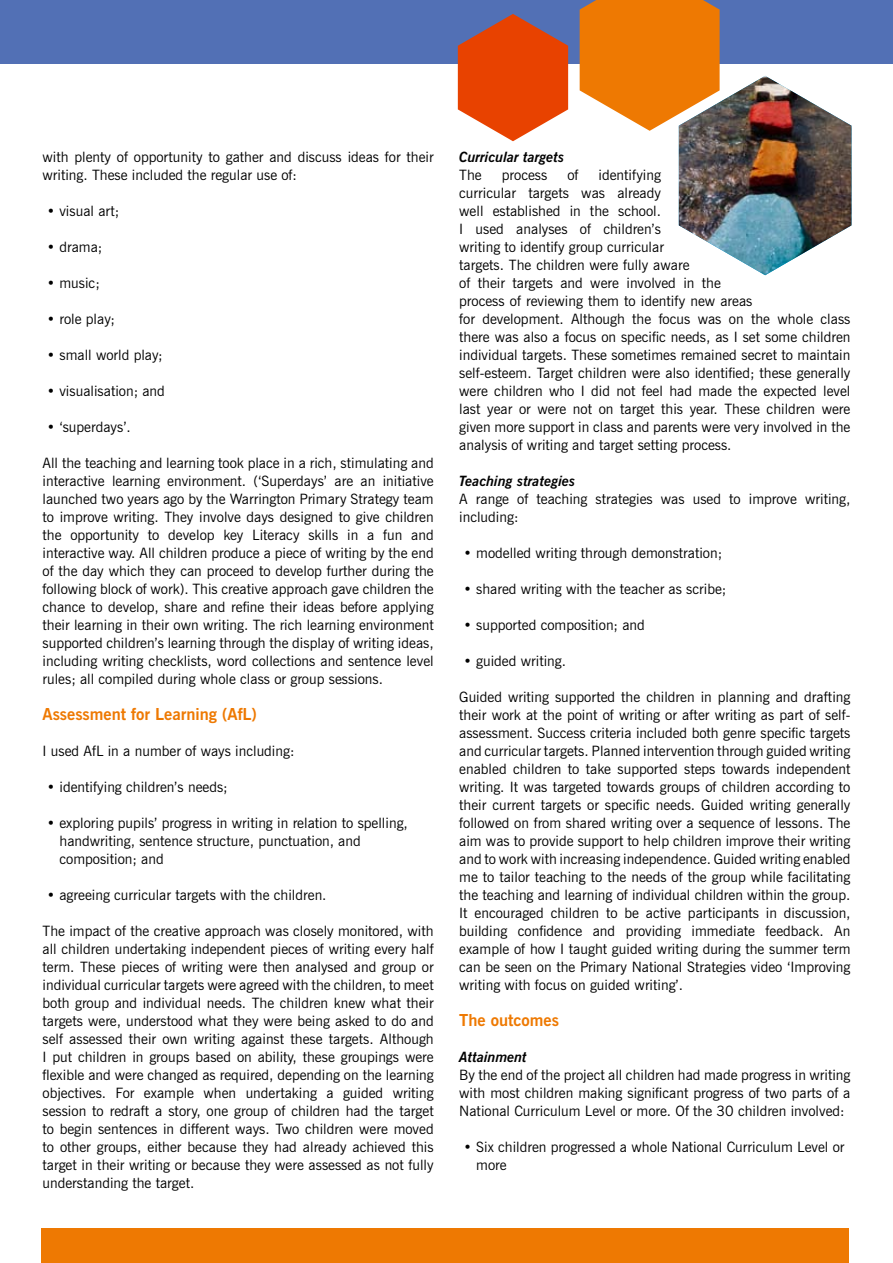
<style>
.page{position:relative;width:893px;height:1263px;background:#fff}
.page>*{position:absolute;margin:0;border:0;box-sizing:border-box;transform-origin:0 0}
.t1{font:700 16.5px "News Gothic BT";color:#ee7902}
.t2{font:14.25px/18px "News Gothic BT";color:#000}
.t3{font:italic 700 14.25px "News Gothic BT";color:#000}
</style>
<div class="page">
<div style="left:0;top:0;width:893px;height:64px;background:#5270b5"></div>
<svg style="left:458px;top:14px;width:110px;height:127px"></svg>
<svg style="left:580px;top:0;width:186px;height:226px"></svg>
<img style="left:679px;top:76px;width:172px;height:199px">
<div style="left:41px;top:1229px;width:808px;height:34px;background:#ee7902"></div>
<p class="t2" style="left:43px;top:148px;width:393px">with plenty of opportunity to gather and discuss ideas for their writing. These included the regular use of:</p>
<p class="t2" style="left:47px;top:202px;width:74px">• visual art;</p>
<p class="t2" style="left:47px;top:238px;width:57px">• drama;</p>
<p class="t2" style="left:47px;top:274px;width:54px">• music;</p>
<p class="t2" style="left:47px;top:310px;width:70px">• role play;</p>
<p class="t2" style="left:47px;top:346px;width:117px">• small world play;</p>
<p class="t2" style="left:47px;top:382px;width:120px">• visualisation; and</p>
<p class="t2" style="left:47px;top:418px;width:86px">• ‘superdays’.</p>
<p class="t2" style="left:43px;top:454px;width:393px;text-align:justify">All the teaching and learning took place in a rich, stimulating and interactive learning environment. (‘Superdays’ are an initiative launched two years ago by the Warrington Primary Strategy team to improve writing. They involve days designed to give children the opportunity to develop key Literacy skills in a fun and interactive way. All children produce a piece of writing by the end of the day which they can proceed to develop further during the following block of work). This creative approach gave children the chance to develop, share and refine their ideas before applying their learning in their own writing. The rich learning environment supported children’s learning through the display of writing ideas, including writing checklists, word collections and sentence level rules; all compiled during whole class or group sessions.</p>
<p class="t1" style="left:43px;top:704px;width:216px">Assessment for Learning (AfL)</p>
<p class="t2" style="left:43px;top:742px;width:253px">I used AfL in a number of ways including:</p>
<p class="t2" style="left:47px;top:778px;width:182px">• identifying children’s needs;</p>
<p class="t2" style="left:60px;top:814px;width:350px;text-indent:-13px">• exploring pupils’ progress in writing in relation to spelling, handwriting, sentence structure, punctuation, and composition; and</p>
<p class="t2" style="left:47px;top:886px;width:281px">• agreeing curricular targets with the children.</p>
<p class="t2" style="left:43px;top:922px;width:393px;text-align:justify">The impact of the creative approach was closely monitored, with all children undertaking independent pieces of writing every half term. These pieces of writing were then analysed and group or individual curricular targets were agreed with the children, to meet both group and individual needs. The children knew what their targets were, understood what they were being asked to do and self assessed their own writing against these targets. Although I put children in groups based on ability, these groupings were flexible and were changed as required, depending on the learning objectives. For example when undertaking a guided writing session to redraft a story, one group of children had the target to begin sentences in different ways. Two children were moved to other groups, either because they had already achieved this target in their writing or because they were assessed as not fully understanding the target.</p>
<p class="t3" style="left:459px;top:148px;width:107px">Curricular targets</p>
<p class="t2" style="left:459px;top:166px;width:24px">The</p>
<p class="t2" style="left:502px;top:166px;width:47px">process</p>
<p class="t2" style="left:567px;top:166px;width:13px">of</p>
<p class="t2" style="left:459px;top:166px;width:393px;text-indent:139px">identifying<br>curricular targets was already<br>well established in the school.<br>I used analyses of children’s<br>writing to identify group curricular<br>targets. The children were fully aware<br>of their targets and were involved in the<br>process of reviewing them to identify new areas<br>for development. Although the focus was on the whole class there was also a focus on specific needs, as I set some children individual targets. These sometimes remained secret to maintain self-esteem. Target children were also identified; these generally were children who I did not feel had made the expected level last year or were not on target this year. These children were given more support in class and parents were very involved in the analysis of writing and target setting process.</p>
<p class="t3" style="left:459px;top:472px;width:118px">Teaching strategies</p>
<p class="t2" style="left:459px;top:490px;width:393px">A range of teaching strategies was used to improve writing, including:</p>
<p class="t2" style="left:463px;top:544px;width:260px">• modelled writing through demonstration;</p>
<p class="t2" style="left:463px;top:580px;width:264px">• shared writing with the teacher as scribe;</p>
<p class="t2" style="left:463px;top:616px;width:183px">• supported composition; and</p>
<p class="t2" style="left:463px;top:652px;width:104px">• guided writing.</p>
<p class="t2" style="left:459px;top:688px;width:393px;text-align:justify">Guided writing supported the children in planning and drafting their work at the point of writing or after writing as part of self&shy;assessment. Success criteria included both genre specific targets and curricular targets. Planned intervention through guided writing enabled children to take supported steps towards independent writing. It was targeted towards groups of children according to their current targets or specific needs. Guided writing generally followed on from shared writing over a sequence of lessons. The aim was to provide support to help children improve their writing and to work with increasing independence. Guided writing enabled me to tailor teaching to the needs of the group while facilitating the teaching and learning of individual children within the group.<br>It encouraged children to be active participants in discussion, building confidence and providing immediate feedback. An example of how I taught guided writing during the summer term can be seen on the Primary National Strategies video ‘Improving writing with focus on guided writing’.</p>
<p class="t1" style="left:459px;top:1010px;width:101px">The outcomes</p>
<p class="t3" style="left:459px;top:1048px;width:69px">Attainment</p>
<p class="t2" style="left:459px;top:1066px;width:393px;text-align:justify">By the end of the project all children had made progress in writing with most children making significant progress of two parts of a National Curriculum Level or more. Of the 30 children involved:</p>
<p class="t2" style="left:476px;top:1138px;width:370px;text-indent:-13px">• Six children progressed a whole National Curriculum Level or more</p>
</div>
